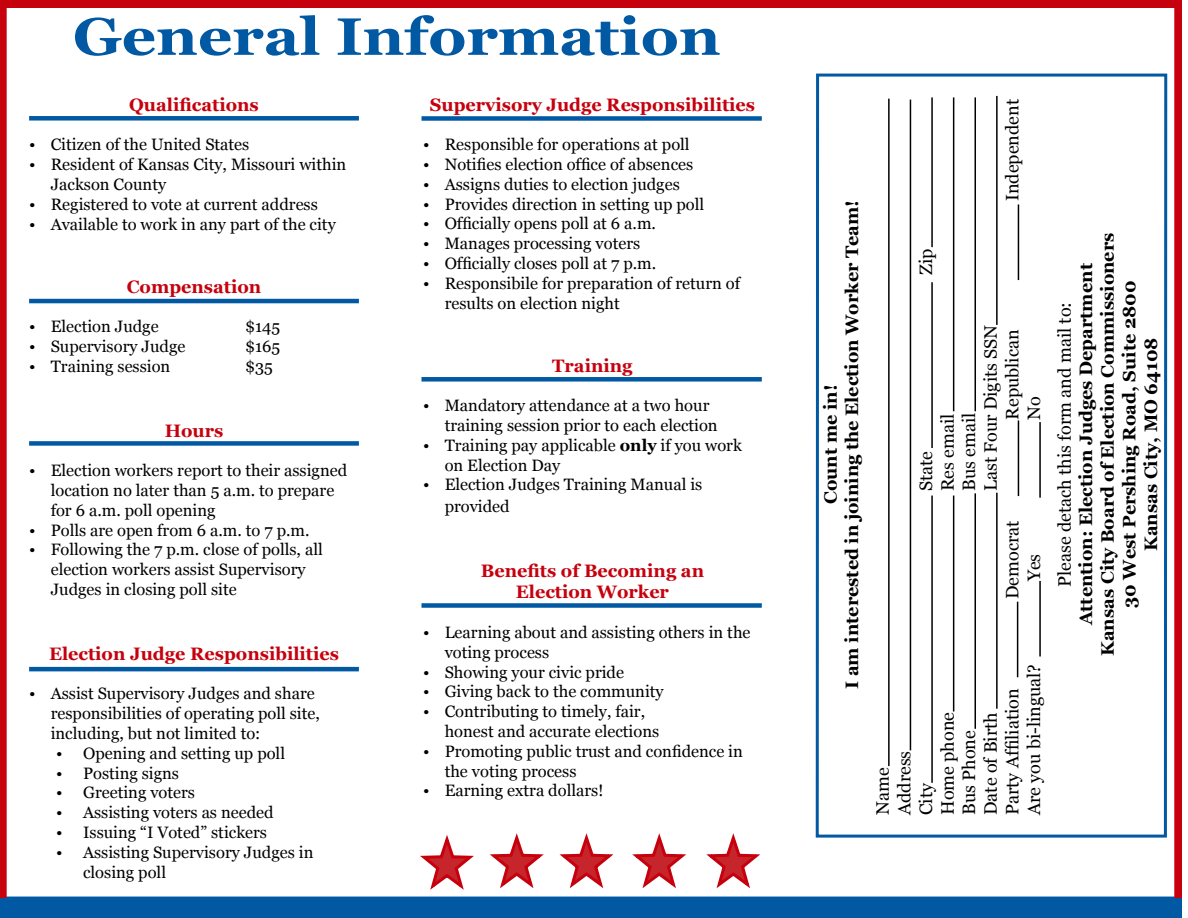
<style>
.page{position:relative;width:1188px;height:918px;background:#fff}
.page>*{position:absolute;margin:0;border:0;box-sizing:border-box;transform-origin:0 0}
.t1{font:700 52.5px "Georgia";color:#0159a3;scale:1.15 1}
.t2{font:18px/21.6px "Georgia";color:#000}
.t3{font:700 18px/21.6px "Georgia";color:#000;text-align:center}
.t4{font:700 18px/21.6px "Georgia";color:#c6000d;text-align:center}
.t5{font:16.5px/19.8px "Georgia";color:#000}
.s1{font-weight:700}
</style>
<div class="page">
<svg style="left:420px;top:836px;width:54px;height:54px"></svg>
<svg style="left:490px;top:834px;width:54px;height:55px"></svg>
<svg style="left:559px;top:834px;width:55px;height:54px"></svg>
<svg style="left:632px;top:834px;width:54px;height:55px"></svg>
<svg style="left:706px;top:834px;width:54px;height:55px"></svg>
<div style="left:0;top:897px;width:1181px;height:21px;background:#0159a3"></div>
<div style="left:0;top:0;width:1181px;height:7px;background:#c6000d"></div>
<div style="left:0;top:0;width:1182px;height:8px;border:2px solid #c6000d"></div>
<div style="left:0;top:4px;width:6px;height:893px;background:#c6000d"></div>
<div style="left:0;top:3px;width:7px;height:895px;border:2px solid #c6000d"></div>
<div style="left:1174px;top:6px;width:8px;height:892px;background:#c6000d;border:2px solid #c6000d"></div>
<div style="left:29px;top:116px;width:330px;height:5px;background:#0159a3"></div>
<hr style="left:29px;top:299px;width:330px;height:4px;background:#0159a3">
<div style="left:29px;top:441px;width:330px;height:5px;background:#0159a3"></div>
<hr style="left:29px;top:667px;width:330px;height:4px;background:#0159a3">
<div style="left:422px;top:116px;width:340px;height:5px;background:#0159a3"></div>
<div style="left:422px;top:377px;width:340px;height:5px;background:#0159a3"></div>
<div style="left:422px;top:603px;width:340px;height:5px;background:#0159a3"></div>
<hr style="left:888px;top:99px;width:2px;height:667px;background:#000">
<hr style="left:931px;top:496px;width:2px;height:287px;background:#000">
<hr style="left:910px;top:100px;width:1px;height:650px;background:#000">
<hr style="left:931px;top:282px;width:2px;height:166px;background:#000">
<hr style="left:931px;top:97px;width:2px;height:150px;background:#000">
<hr style="left:953px;top:496px;width:1px;height:216px;background:#000">
<hr style="left:953px;top:97px;width:1px;height:314px;background:#000">
<hr style="left:975px;top:493px;width:1px;height:236px;background:#000">
<hr style="left:975px;top:97px;width:1px;height:314px;background:#000">
<hr style="left:1017px;top:602px;width:1px;height:75px;background:#000">
<hr style="left:1018px;top:420px;width:1px;height:76px;background:#000">
<hr style="left:1018px;top:204px;width:1px;height:76px;background:#000">
<div style="left:816px;top:74px;width:351px;height:764px;border:3px solid #0159a3"></div>
<hr style="left:1039px;top:422px;width:2px;height:76px;background:#000">
<hr style="left:1039px;top:581px;width:2px;height:76px;background:#000">
<hr style="left:996px;top:493px;width:2px;height:216px;background:#000">
<hr style="left:996px;top:96px;width:2px;height:229px;background:#000">
<h1 class="t1" style="left:73px;top:7px;width:565px">General Information</h1>
<p class="t4" style="left:129px;top:94px;width:131px">Qualifications</p>
<p class="t5" style="left:29px;top:135px;width:222px">• Citizen of the United States</p>
<p class="t5" style="left:51px;top:155px;width:297px;text-indent:-22px">• Resident of Kansas City, Missouri within<br>Jackson County</p>
<p class="t5" style="left:29px;top:194px;width:290px">• Registered to vote at current address</p>
<p class="t5" style="left:29px;top:214px;width:308px">• Available to work in any part of the city</p>
<p class="t4" style="left:127px;top:276px;width:136px">Compensation</p>
<p class="t5" style="left:29px;top:317px;width:131px">• Election Judge</p>
<p class="t5" style="left:245px;top:317px;width:37px">$145</p>
<p class="t5" style="left:29px;top:336px;width:158px">• Supervisory Judge</p>
<p class="t5" style="left:245px;top:336px;width:37px">$165</p>
<p class="t5" style="left:29px;top:356px;width:143px">• Training session</p>
<p class="t5" style="left:245px;top:356px;width:29px">$35</p>
<p class="t4" style="left:165px;top:420px;width:60px">Hours</p>
<p class="t5" style="left:51px;top:461px;width:298px;text-indent:-22px">• Election workers report to their assigned location no later than 5 a.m. to prepare for 6 a.m. poll opening</p>
<p class="t5" style="left:29px;top:520px;width:282px">• Polls are open from 6 a.m. to 7 p.m.</p>
<p class="t5" style="left:51px;top:540px;width:274px;text-indent:-22px">• Following the 7 p.m. close of polls, all election workers assist Supervisory<br>Judges in closing poll site</p>
<p class="t4" style="left:49px;top:643px;width:291px">Election Judge Responsibilities</p>
<p class="t5" style="left:51px;top:684px;width:271px;text-indent:-22px">• Assist Supervisory Judges and share responsibilities of operating poll site, including, but not limited to:</p>
<p class="t5" style="left:56px;top:743px;width:230px">• Opening and setting up poll</p>
<p class="t5" style="left:56px;top:763px;width:124px">• Posting signs</p>
<p class="t5" style="left:56px;top:783px;width:140px">• Greeting voters</p>
<p class="t5" style="left:56px;top:803px;width:219px">• Assisting voters as needed</p>
<p class="t5" style="left:56px;top:822px;width:212px">• Issuing “I Voted” stickers</p>
<p class="t5" style="left:83px;top:842px;width:232px;text-indent:-27px">• Assisting Supervisory Judges in closing poll</p>
<p class="t4" style="left:430px;top:93px;width:327px">Supervisory Judge Responsibilities</p>
<p class="t5" style="left:423px;top:135px;width:268px">• Responsible for operations at poll</p>
<p class="t5" style="left:423px;top:154px;width:272px">• Notifies election office of absences</p>
<p class="t5" style="left:423px;top:174px;width:258px">• Assigns duties to election judges</p>
<p class="t5" style="left:423px;top:194px;width:283px">• Provides direction in setting up poll</p>
<p class="t5" style="left:423px;top:214px;width:234px">• Officially opens poll at 6 a.m.</p>
<p class="t5" style="left:423px;top:234px;width:219px">• Manages processing voters</p>
<p class="t5" style="left:423px;top:253px;width:235px">• Officially closes poll at 7 p.m.</p>
<p class="t5" style="left:445px;top:273px;width:297px;text-indent:-22px">• Responsibile for preparation of return of results on election night</p>
<p class="t4" style="left:552px;top:354px;width:82px">Training</p>
<p class="t5" style="left:445px;top:396px;width:275px;text-indent:-22px">• Mandatory attendance at a two hour training session prior to each election</p>
<p class="t5" style="left:445px;top:435px;width:299px;text-indent:-22px">• Training pay applicable <span class="s1">only</span> if you work on Election Day</p>
<p class="t5" style="left:445px;top:474px;width:259px;line-height:21.6px;text-indent:-22px">• Election Judges Training Manual is provided</p>
<p class="t4" style="left:481px;top:560px;width:225px">Benefits of Becoming an<br>Election Worker</p>
<p class="t5" style="left:445px;top:622px;width:307px;text-indent:-22px">• Learning about and assisting others in the voting process</p>
<p class="t5" style="left:423px;top:662px;width:203px">• Showing your civic pride</p>
<p class="t5" style="left:423px;top:682px;width:242px">• Giving back to the community</p>
<p class="t5" style="left:445px;top:702px;width:216px;text-indent:-22px">• Contributing to timely, fair, honest and accurate elections</p>
<p class="t5" style="left:445px;top:741px;width:300px;text-indent:-22px">• Promoting public trust and confidence in the voting process</p>
<p class="t5" style="left:423px;top:781px;width:182px">• Earning extra dollars!</p>
<p class="t3" style="left:820px;top:689px;width:491px;rotate:-90deg">Count me in!<br>I am interested in joining the Election Worker Team!</p>
<p class="t2" style="left:1001px;top:201px;width:104px;rotate:-90deg">Independent</p>
<p class="t2" style="left:915px;top:275px;width:28px;rotate:-90deg">Zip</p>
<p class="t2" style="left:958px;top:491px;width:80px;rotate:-90deg">Bus email</p>
<p class="t2" style="left:937px;top:491px;width:79px;rotate:-90deg">Res email</p>
<p class="t2" style="left:915px;top:491px;width:42px;rotate:-90deg">State</p>
<p class="t3" style="left:1075px;top:656px;width:425px;rotate:-90deg">Attention: Election Judges Department Kansas City Board of Election Commissioners 30 West Pershing Road, Suite 2800<br>Kansas City, MO 64108</p>
<p class="t2" style="left:1019px;top:587px;width:286px;line-height:30.6px;text-indent:167px;rotate:-90deg">No<br>Please detach this form and mail to:</p>
<p class="t2" style="left:980px;top:491px;width:168px;rotate:-90deg">Last Four Digits SSN</p>
<p class="t2" style="left:1001px;top:420px;width:92px;rotate:-90deg">Republican</p>
<p class="t2" style="left:1001px;top:599px;width:80px;rotate:-90deg">Democrat</p>
<p class="t2" style="left:1023px;top:581px;width:29px;rotate:-90deg">Yes</p>
<p class="t2" style="left:1023px;top:815px;width:153px;rotate:-90deg">Are you bi-lingual?</p>
<p class="t2" style="left:1001px;top:815px;width:128px;rotate:-90deg">Party Affiliation</p>
<p class="t2" style="left:937px;top:815px;width:105px;rotate:-90deg">Home phone</p>
<p class="t2" style="left:980px;top:815px;width:104px;rotate:-90deg">Date of Birth</p>
<p class="t2" style="left:958px;top:815px;width:86px;rotate:-90deg">Bus Phone</p>
<p class="t2" style="left:872px;top:815px;width:66px;rotate:-90deg">Name<br>Address<br>City</p>
</div>
